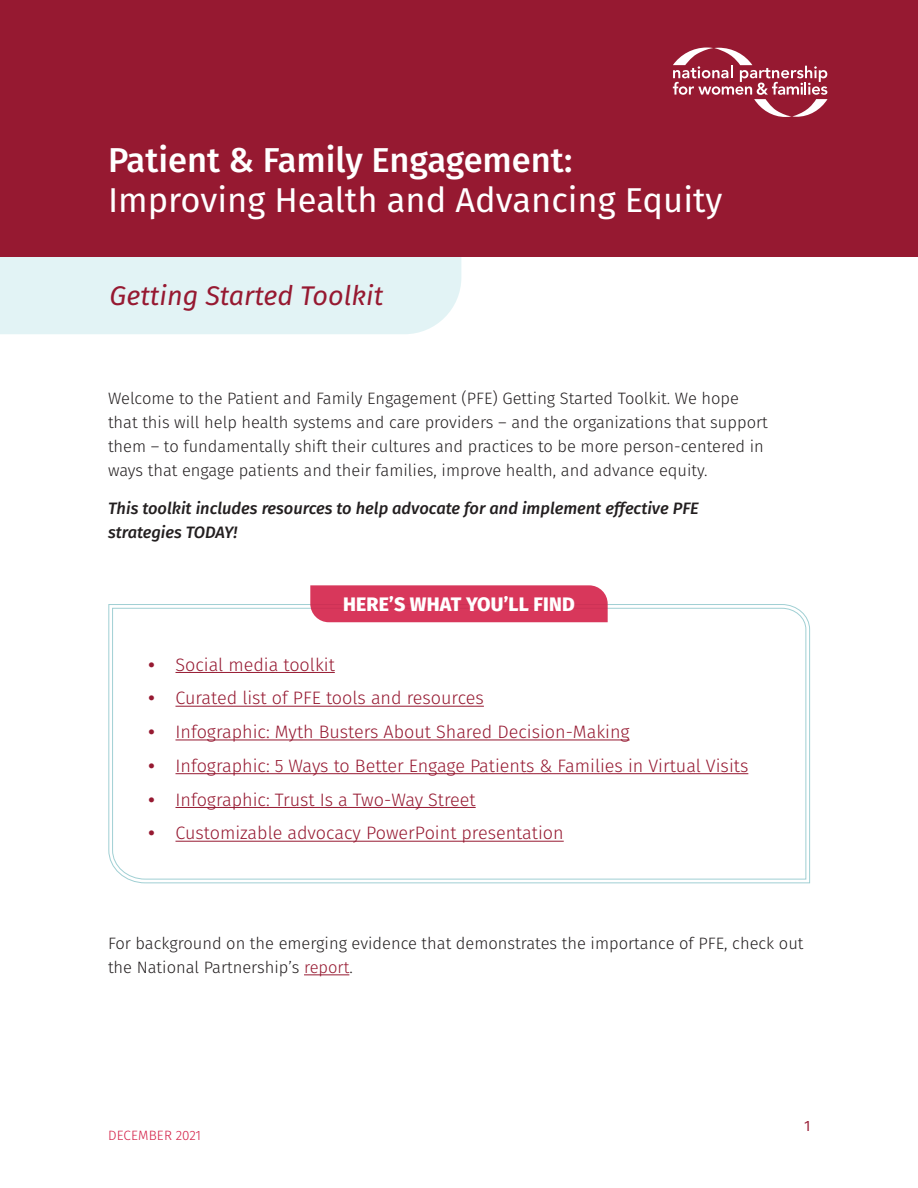
<style>
.page{position:relative;width:918px;height:1188px;background:#fff}
.page>*{position:absolute;margin:0;border:0;box-sizing:border-box;transform-origin:0 0}
.t1{font:34.5px/40.5px "Fira Sans";color:#fff}
.Section_Title{font:italic 27px "Fira Sans";color:#961931}
.Header_1{font:800 19.5px "Fira Sans";letter-spacing:.01em;color:#fff}
.t2{font:300 18px "Fira Sans";color:#961931}
.Body_Text{font:300 16.5px/24px "Fira Sans";color:#231f20}
.Body_Text-2{font:italic 500 16.5px/24px "Fira Sans";color:#231f20}
.t3{font:15px "Fira Sans";color:#961931}
.Endnotes{font:300 13.5px "Fira Sans";letter-spacing:.01em;color:#d31e46}
.s1{font-weight:500}
.s2{font-weight:700}
.s3{color:#961931}
</style>
<div class="page">
<div style="left:0;top:256px;width:461px;height:78px;background:#e2f3f5"></div>
<svg style="left:108px;top:604px;width:702px;height:280px"></svg>
<svg style="left:112px;top:608px;width:695px;height:272px"></svg>
<svg style="left:310px;top:585px;width:298px;height:37px;background:#d83b5e"></svg>
<hr style="left:176px;top:672px;width:159px;height:1px;background:#961931">
<hr style="left:176px;top:706px;width:308px;height:1px;background:#961931">
<hr style="left:176px;top:740px;width:454px;height:1px;background:#961931">
<hr style="left:176px;top:773px;width:572px;height:1px;background:#961931">
<hr style="left:176px;top:807px;width:300px;height:1px;background:#961931">
<hr style="left:176px;top:841px;width:388px;height:1px;background:#961931">
<hr style="left:304px;top:974px;width:45px;height:1px;background:#961931">
<div style="left:0;top:0;width:918px;height:256px;background:#961931"></div>
<svg style="left:673px;top:48px;width:155px;height:69px"></svg>
<p class="t1" style="left:108px;top:138px;width:616px"><span class="s1">Patient &amp; Family Engagement:<br></span>Improving Health and Advancing Equity</p>
<p class="Section_Title" style="left:110px;top:275px;width:275px">Getting Started Toolkit</p>
<p class="Body_Text" style="left:108px;top:386px;width:661px">Welcome to the Patient and Family Engagement (PFE) Getting Started Toolkit. We hope that this will help health systems and care providers – and the organizations that support them – to fundamentally shift their cultures and practices to be more person-centered in ways that engage patients and their families, improve health, and advance equity.</p>
<p class="Body_Text-2" style="left:108px;top:495px;width:592px">This toolkit includes resources to help advocate for and implement effective PFE strategies TODAY!</p>
<p class="Header_1" style="left:343px;top:587px;width:233px">HERE’S WHAT YOU’LL FIND</p>
<p class="t2" style="left:148px;top:652px;width:188px"><span class="s2">•</span> Social media toolkit</p>
<p class="t2" style="left:148px;top:685px;width:337px"><span class="s2">•</span> Curated list of PFE tools and resources</p>
<p class="t2" style="left:148px;top:719px;width:483px"><span class="s2">•</span> Infographic: Myth Busters About Shared Decision-Making</p>
<p class="t2" style="left:148px;top:753px;width:601px"><span class="s2">•</span> Infographic: 5 Ways to Better Engage Patients &amp; Families in Virtual Visits</p>
<p class="t2" style="left:148px;top:787px;width:329px"><span class="s2">•</span> Infographic: Trust Is a Two-Way Street</p>
<p class="t2" style="left:148px;top:820px;width:417px"><span class="s2">•</span> Customizable advocacy PowerPoint presentation</p>
<p class="Body_Text" style="left:108px;top:931px;width:697px">For background on the emerging evidence that demonstrates the importance of PFE, check out the National Partnership’s <span class="s3">report</span>.</p>
<p class="Endnotes" style="left:108px;top:1126px;width:95px">DECEMBER 2021</p>
<p class="t3" style="left:804px;top:1115px;width:8px">1</p>
</div>
